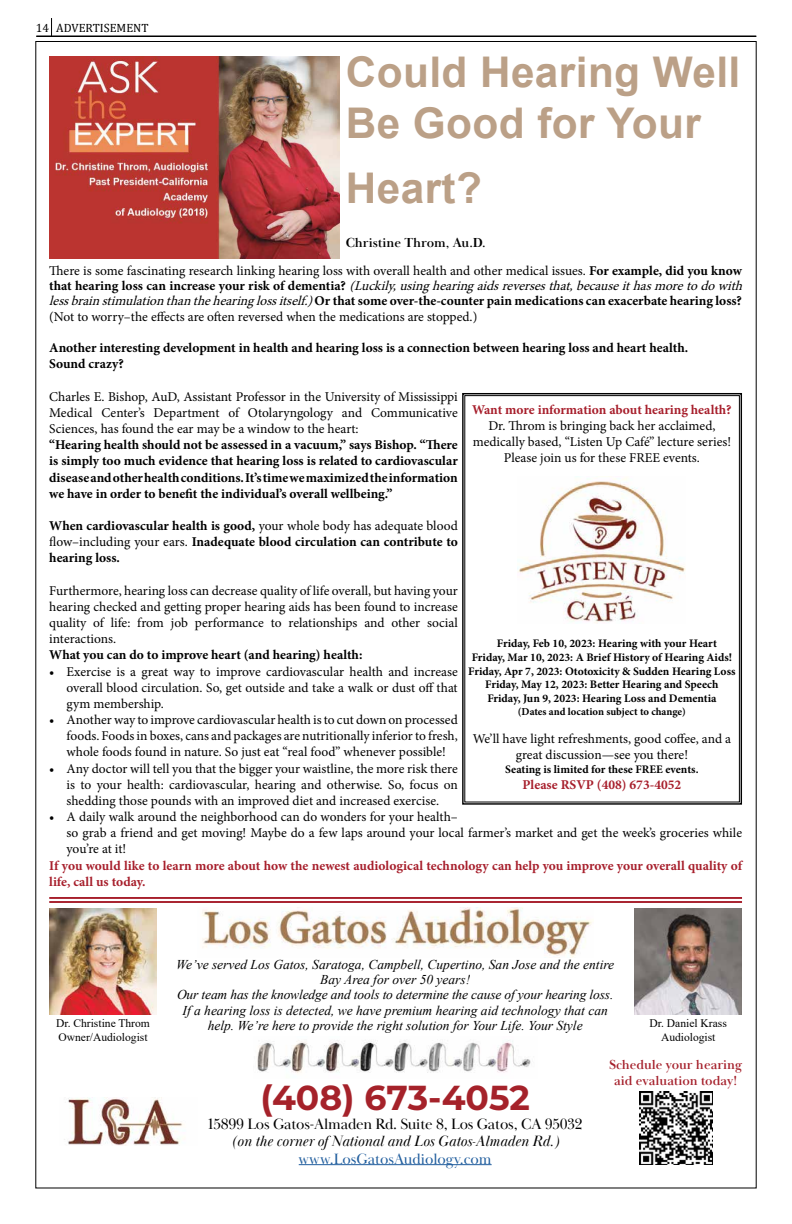
<style>
.page{position:relative;width:792px;height:1224px;background:#fff}
.page>*{position:absolute;margin:0;border:0;box-sizing:border-box;transform-origin:0 0}
.t1{font:700 42.3px/50.8px "Arial";letter-spacing:.01em;color:#bba087}
.t2{font:700 34.6px "Montserrat";color:#a5222a}
.t3{font:15.4px "Baskerville Display PT";letter-spacing:-.01em;color:#000}
.t4{font:italic 15.4px "Baskerville Display PT";color:#000}
.t5{font:15.4px "Baskerville Display PT";color:#215e9e}
.t6{font:13.5px/16.2px "Minion Pro";color:#000;text-align:justify}
.t7{font:700 13.5px/16.2px "Minion Pro";color:#000;text-align:justify}
.t8{font:italic 13.5px/15.4px "Times New Roman";color:#000;text-align:center}
.t9{font:700 13.5px/16.2px "Minion Pro";color:#a71f2c}
.t10{font:700 13.5px/16.2px "Baskerville Display PT";color:#a5202b;text-align:center}
.t11{font:700 13.5px "Baskerville Display PT";color:#000}
.t12{font:12px "Cambria";color:#000}
.t13{font:700 11.5px "Minion Pro";color:#000}
.t14{font:11.5px/13.5px "Times New Roman";color:#000;text-align:center}
.t15{font:700 10.6px "Minion Pro";color:#000}
.s1{font-weight:700}
.s2{font-style:italic}
.s3{font-weight:400}
</style>
<div class="page">
<hr style="left:36px;top:36px;width:720px;height:1px;background:#000">
<svg style="left:51px;top:18px;width:1px;height:18px"></svg>
<img style="left:49px;top:56px;width:290px;height:203px">
<hr style="left:299px;top:1164px;width:193px;height:1px;background:#215e9e">
<svg style="left:462px;top:393px;width:280px;height:412px"></svg>
<div style="left:465px;top:395px;width:275px;height:407px;border:1px solid #000"></div>
<img style="left:518px;top:476px;width:168px;height:147px">
<hr style="left:49px;top:897px;width:693px;height:2px;background:#a71f2c">
<hr style="left:49px;top:901px;width:693px;height:2px;background:#a71f2c">
<img style="left:202px;top:908px;width:390px;height:49px">
<img style="left:50px;top:909px;width:106px;height:105px">
<img style="left:635px;top:909px;width:107px;height:105px">
<img style="left:257px;top:1040px;width:274px;height:33px">
<img style="left:64px;top:1097px;width:119px;height:49px">
<img style="left:639px;top:1091px;width:74px;height:74px">
<p class="t12" style="left:36px;top:21px;width:114px">14 ADVERTISEMENT</p>
<h1 class="t1" style="left:346px;top:48px;width:396px">Could Hearing Well<br>Be Good for Your</h1>
<h1 class="t1" style="left:346px;top:163px;width:138px">Heart?</h1>
<p class="t11" style="left:346px;top:234px;width:141px">Christine Throm, Au.D.</p>
<p class="t6" style="left:49px;top:263px;width:699px;line-height:15.4px;text-align:left">There is some fascinating research linking hearing loss with overall health and other medical issues. <span class="s1">For example, did you know t h a t h e a r i n g l o s s c a n i n c r e a s e y o u r r i s k o f d e m e n t i a ?</span> <span class="s2">(Luckily,usinghearingaidsreversesthat,becauseithasmoretodowith lessbrainstimulationthanthehearinglossitself.)</span><span class="s1">Or that some over-the-counter pain medications can exacerbate hearing loss? </span>(Not to worry–the effects are often reversed when the medications are stopped.)</p>
<p class="t7" style="left:49px;top:340px;width:641px">Another interesting development in health and hearing loss is a connection between hearing loss and heart health.<br>Sound crazy?</p>
<p class="t6" style="left:49px;top:388px;width:410px">Charles E. Bishop, AuD, Assistant Professor in the University of Mississippi Medical Center’s Department of Otolaryngology and Communicative Sciences, has found the ear may be a window to the heart:</p>
<p class="t7" style="left:49px;top:437px;width:410px">“Hearing health should not be assessed in a vacuum,” says Bishop. “There is simply too much evidence that hearing loss is related to cardiovascular disease and other health conditions. It’s time we maximized the information we have in order to benefit the individual’s overall wellbeing.”</p>
<p class="t7" style="left:49px;top:518px;width:410px">When cardiovascular health is good, <span class="s3">your whole body has adequate blood flow–including your ears.</span> Inadequate blood circulation can contribute to hearing loss.</p>
<p class="t6" style="left:49px;top:582px;width:410px">Furthermore, hearing loss can decrease quality of life overall, but having your hearing checked and getting proper hearing aids has been found to increase quality of life: from job performance to relationships and other social interactions.</p>
<p class="t7" style="left:49px;top:647px;width:315px">What you can do to improve heart (and hearing) health:</p>
<p class="t6" style="left:67px;top:663px;width:393px;text-indent:-17px">• Exercise is a great way to improve cardiovascular health and increase overall blood circulation. So, get outside and take a walk or dust off that gym membership.</p>
<p class="t6" style="left:67px;top:712px;width:393px;text-indent:-17px">• Another way to improve cardiovascular health is to cut down on processed foods. Foods in boxes, cans and packages are nutritionally inferior to fresh, whole foods found in nature. So just eat “real food” whenever possible!</p>
<p class="t6" style="left:67px;top:760px;width:393px;text-indent:-17px">• Any doctor will tell you that the bigger your waistline, the more risk there is to your health: cardiovascular, hearing and otherwise. So, focus on shedding those pounds with an improved diet and increased exercise.</p>
<p class="t6" style="left:67px;top:809px;width:677px;text-align:left;text-indent:-17px">• A daily walk around the neighborhood can do wonders for your health–<br>so grab a friend and get moving! Maybe do a few laps around your local farmer’s market and get the week’s groceries while you’re at it!</p>
<p class="t9" style="left:49px;top:857px;width:694px">If you would like to learn more about how the newest audiological technology can help you improve your overall quality of life, call us today.</p>
<p class="t9" style="left:472px;top:401px;width:261px">Want more information about hearing health?</p>
<p class="t6" style="left:473px;top:417px;width:260px;text-align:center">Dr. Throm is bringing back her acclaimed, medically based, “Listen Up Café” lecture series!<br>Please join us for these FREE events.</p>
<p class="t13" style="left:497px;top:635px;width:222px">Friday, Feb 10, 2023: Hearing with your Heart</p>
<p class="t13" style="left:472px;top:649px;width:262px">Friday, Mar 10, 2023: A Brief History of Hearing Aids!</p>
<p class="t13" style="left:468px;top:663px;width:269px">Friday, Apr 7, 2023: Ototoxicity &amp; Sudden Hearing Loss</p>
<p class="t13" style="left:485px;top:677px;width:235px">Friday, May 12, 2023: Better Hearing and Speech</p>
<p class="t13" style="left:487px;top:690px;width:231px">Friday, Jun 9, 2023: Hearing Loss and Dementia</p>
<p class="t15" style="left:518px;top:704px;width:170px">(Dates and location subject to change)</p>
<p class="t6" style="left:473px;top:730px;width:260px;text-align:center">We’ll have light refreshments, good coffee, and a great discussion—see you there!</p>
<p class="t13" style="left:505px;top:761px;width:195px">Seating is limited for these FREE events.</p>
<p class="t9" style="left:523px;top:776px;width:160px">Please RSVP (408) 673-4052</p>
<p class="t8" style="left:176px;top:956px;width:439px">We’ve served Los Gatos, Saratoga, Campbell, Cupertino, San Jose and the entire Bay Area for over 50 years!<br>Our team has the knowledge and tools to determine the cause of your hearing loss.<br>If a hearing loss is detected, we have premium hearing aid technology that can</p>
<p class="t14" style="left:56px;top:1016px;width:95px">Dr. Christine Throm</p>
<p class="t8" style="left:208px;top:1018px;width:376px">help. We’re here to provide the right solution for Your Life. Your Style</p>
<p class="t14" style="left:58px;top:1030px;width:91px">Owner/Audiologist</p>
<p class="t14" style="left:650px;top:1016px;width:79px">Dr. Daniel Krass<br>Audiologist</p>
<h2 class="t2" style="left:260px;top:1072px;width:271px">(408) 673-4052</h2>
<p class="t3" style="left:208px;top:1115px;width:376px">15899 Los Gatos-Almaden Rd. Suite 8, Los Gatos, CA 95032</p>
<p class="t4" style="left:232px;top:1132px;width:329px">(on the corner of National and Los Gatos-Almaden Rd.)</p>
<p class="t5" style="left:299px;top:1149px;width:194px">www.LosGatosAudiology.com</p>
<p class="t10" style="left:609px;top:1057px;width:135px">Schedule your hearing aid evaluation today!</p>
</div>
